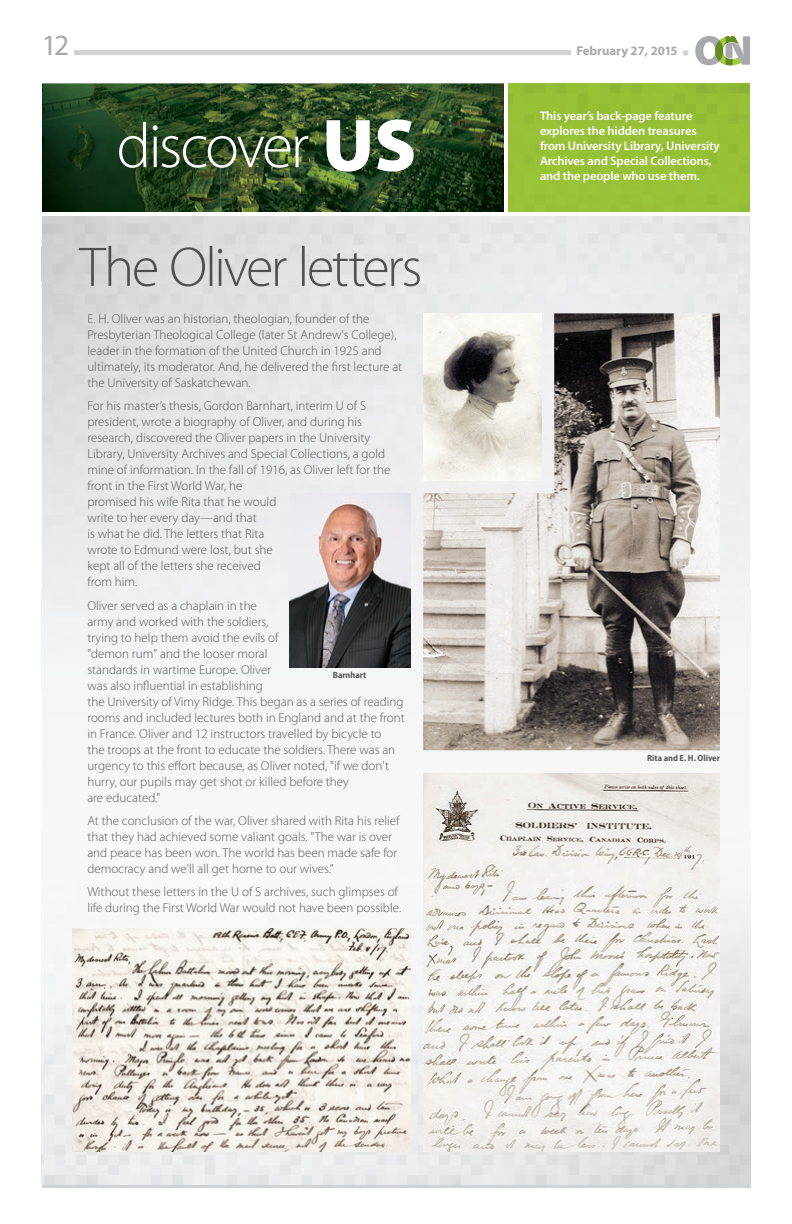
<style>
.page{position:relative;width:792px;height:1224px;background:#fff}
.page>*{position:absolute;margin:0;border:0;box-sizing:border-box;transform-origin:0 0}
.t1{font:29.5px "Myriad Pro";color:#a8a9ad}
.t2{font:300 13px/16px "Myriad Pro";color:#57585a}
.t3{font:700 12.8px "Myriad Pro";color:#a8a9ad}
.t4{font:600 12.5px/15px "Myriad Pro";letter-spacing:-.01em;color:#fff}
.t5{font:700 semi-condensed 9px "Myriad Pro";color:#57585a}
.s1{color:#d1d2d4}
</style>
<div class="page">
<svg style="left:695px;top:36px;width:55px;height:30px"></svg>
<div style="left:75px;top:50px;width:496px;height:5px;background:#d1d2d4"></div>
<hr style="left:42px;top:1185px;width:708px;height:3px;background:#d1d2d4">
<div style="left:42px;top:589px;width:708px;height:92px;background:#f2f3f4"></div>
<img style="left:42px;top:83px;width:708px;height:129px">
<hr style="left:504px;top:72px;width:4px;height:143px;background:#fff">
<img style="left:119px;top:122px;width:189px;height:46px">
<img style="left:327px;top:119px;width:87px;height:53px">
<img style="left:79px;top:246px;width:341px;height:40px">
<img style="left:423px;top:773px;width:297px;height:379px">
<img style="left:423px;top:313px;width:297px;height:437px">
<img style="left:72px;top:928px;width:339px;height:224px">
<img style="left:423px;top:313px;width:119px;height:168px">
<img style="left:290px;top:493px;width:121px;height:174px">
<h1 class="t1" style="left:42px;top:29px;width:29px">12</h1>
<p class="t3" style="left:576px;top:44px;width:114px">February 27, 2015 <span class="s1">■</span></p>
<p class="t2" style="left:87px;top:311px;width:316px">E. H. Oliver was an historian, theologian, founder of the Presbyterian Theological College (later St Andrew's College), leader in the formation of the United Church in 1925 and ultimately, its moderator. And, he delivered the first lecture at the University of Saskatchewan.</p>
<p class="t2" style="left:87px;top:398px;width:304px">For his master’s thesis, Gordon Barnhart, interim U of S president, wrote a biography of Oliver, and during his research, discovered the Oliver papers in the University Library, University Archives and Special Collections, a gold mine of information. In the fall of 1916, as Oliver left for the front in the First World War, he<br>promised his wife Rita that he would<br>write to her every day—and that<br>is what he did. The letters that Rita<br>wrote to Edmund were lost, but she<br>kept all of the letters she received<br>from him.</p>
<p class="t2" style="left:87px;top:597px;width:319px">Oliver served as a chaplain in the<br>army and worked with the soldiers,<br>trying to help them avoid the evils of<br>"demon rum" and the looser moral<br>standards in wartime Europe. Oliver<br>was also influential in establishing<br>the University of Vimy Ridge. This began as a series of reading rooms and included lectures both in England and at the front in France. Oliver and 12 instructors travelled by bicycle to<br>the troops at the front to educate the soldiers. There was an urgency to this effort because, as Oliver noted, "if we don't hurry, our pupils may get shot or killed before they<br>are educated."</p>
<p class="t2" style="left:87px;top:813px;width:314px">At the conclusion of the war, Oliver shared with Rita his relief that they had achieved some valiant goals. "The war is over and peace has been won. The world has been made safe for democracy and we'll all get home to our wives.”</p>
<p class="t2" style="left:87px;top:884px;width:315px">Without these letters in the U of S archives, such glimpses of life during the First World War would not have been possible.</p>
<p class="t5" style="left:333px;top:670px;width:35px">Barnhart</p>
<p class="t4" style="left:540px;top:108px;width:181px">This year’s back-page feature explores the hidden treasures from University Library, University<br>Archives and Special Collections, and the people who use them.</p>
<p class="t5" style="left:647px;top:753px;width:74px">Rita and E. H. Oliver</p>
</div>
